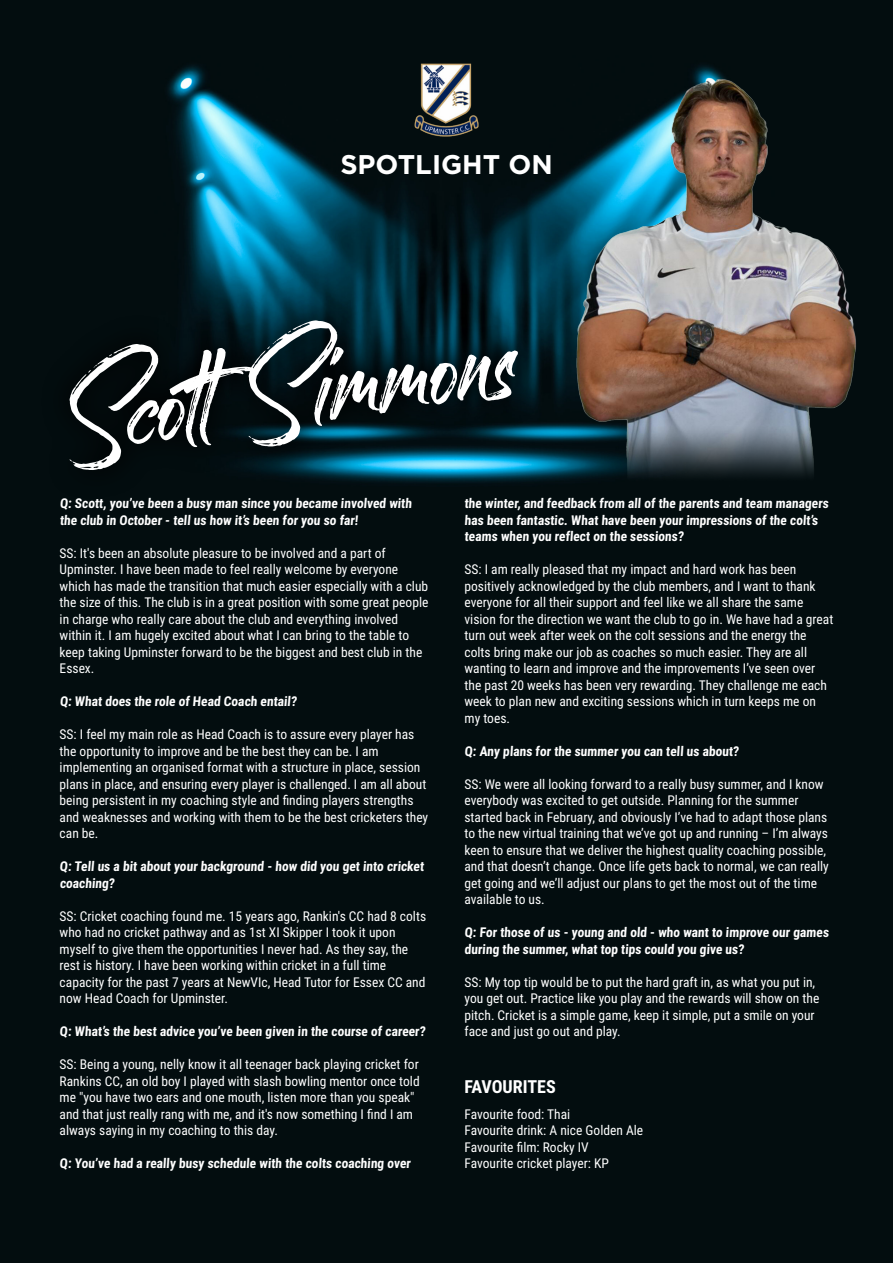
<style>
.page{position:relative;width:893px;height:1263px;background:#030d0f}
.page>*{position:absolute;margin:0;border:0;box-sizing:border-box;transform-origin:0 0}
.t1{font:180px "Sandbrush Demo";color:#fff}
.t2{font:700 27px "Gotham";color:#fff}
.t3{font:700 18px "Roboto Condensed";color:#fff}
.t4{font:13.5px/16.5px "Roboto Condensed";color:#fff}
.t5{font:700 13.5px/16.5px "Roboto Condensed";color:#fff}
</style>
<div class="page">
<img style="left:168px;top:65px;width:218px;height:227px">
<img style="left:150px;top:292px;width:236px;height:190px">
<img style="left:386px;top:63px;width:470px;height:420px">
<h2 class="t2" style="left:340px;top:152px;width:214px">SPOTLIGHT ON</h2>
<h1 class="t1" style="left:48px;top:280px;width:453px;rotate:-7deg">Scott Simmons</h1>
<p class="t5" style="left:60px;top:496px;width:355px">Q: Scott, you’ve been a busy man since you became involved with the club in October - tell us how it’s been for you so far!</p>
<p class="t4" style="left:60px;top:546px;width:370px">SS: It's been an absolute pleasure to be involved and a part of Upminster. I have been made to feel really welcome by everyone which has made the transition that much easier especially with a club the size of this. The club is in a great position with some great people in charge who really care about the club and everything involved within it. I am hugely excited about what I can bring to the table to keep taking Upminster forward to be the biggest and best club in the Essex.</p>
<p class="t5" style="left:60px;top:694px;width:240px">Q: What does the role of Head Coach entail?</p>
<p class="t4" style="left:60px;top:727px;width:370px">SS: I feel my main role as Head Coach is to assure every player has the opportunity to improve and be the best they can be. I am implementing an organised format with a structure in place, session plans in place, and ensuring every player is challenged. I am all about being persistent in my coaching style and finding players strengths and weaknesses and working with them to be the best cricketers they can be.</p>
<p class="t5" style="left:60px;top:859px;width:367px">Q: Tell us a bit about your background - how did you get into cricket coaching?</p>
<p class="t4" style="left:60px;top:909px;width:368px">SS: Cricket coaching found me. 15 years ago, Rankin's CC had 8 colts who had no cricket pathway and as 1st XI Skipper I took it upon myself to give them the opportunities I never had. As they say, the rest is history. I have been working within cricket in a full time capacity for the past 7 years at NewVIc, Head Tutor for Essex CC and now Head Coach for Upminster.</p>
<p class="t5" style="left:60px;top:1024px;width:368px">Q: What’s the best advice you’ve been given in the course of career?</p>
<p class="t4" style="left:60px;top:1057px;width:362px">SS: Being a young, nelly know it all teenager back playing cricket for Rankins CC, an old boy I played with slash bowling mentor once told me "you have two ears and one mouth, listen more than you speak" and that just really rang with me, and it's now something I find I am always saying in my coaching to this day.</p>
<p class="t5" style="left:60px;top:1156px;width:354px">Q: You’ve had a really busy schedule with the colts coaching over</p>
<p class="t5" style="left:464px;top:496px;width:367px">the winter, and feedback from all of the parents and team managers has been fantastic. What have been your impressions of the colt’s teams when you reflect on the sessions?</p>
<p class="t4" style="left:464px;top:562px;width:370px">SS: I am really pleased that my impact and hard work has been positively acknowledged by the club members, and I want to thank everyone for all their support and feel like we all share the same vision for the direction we want the club to go in. We have had a great turn out week after week on the colt sessions and the energy the colts bring make our job as coaches so much easier. They are all wanting to learn and improve and the improvements I’ve seen over the past 20 weeks has been very rewarding. They challenge me each week to plan new and exciting sessions which in turn keeps me on my toes.</p>
<p class="t5" style="left:464px;top:744px;width:277px">Q: Any plans for the summer you can tell us about?</p>
<p class="t4" style="left:464px;top:777px;width:366px">SS: We were all looking forward to a really busy summer, and I know everybody was excited to get outside. Planning for the summer started back in February, and obviously I’ve had to adapt those plans to the new virtual training that we’ve got up and running – I’m always keen to ensure that we deliver the highest quality coaching possible, and that doesn’t change. Once life gets back to normal, we can really get going and we’ll adjust our plans to get the most out of the time available to us.</p>
<p class="t5" style="left:464px;top:925px;width:367px">Q: For those of us - young and old - who want to improve our games during the summer, what top tips could you give us?</p>
<p class="t4" style="left:464px;top:975px;width:356px">SS: My top tip would be to put the hard graft in, as what you put in, you get out. Practice like you play and the rewards will show on the pitch. Cricket is a simple game, keep it simple, put a smile on your face and just go out and play.</p>
<h3 class="t3" style="left:464px;top:1080px;width:93px">FAVOURITES</h3>
<p class="t4" style="left:464px;top:1107px;width:180px">Favourite food: Thai<br>Favourite drink: A nice Golden Ale<br>Favourite film: Rocky IV<br>Favourite cricket player: KP</p>
</div>
